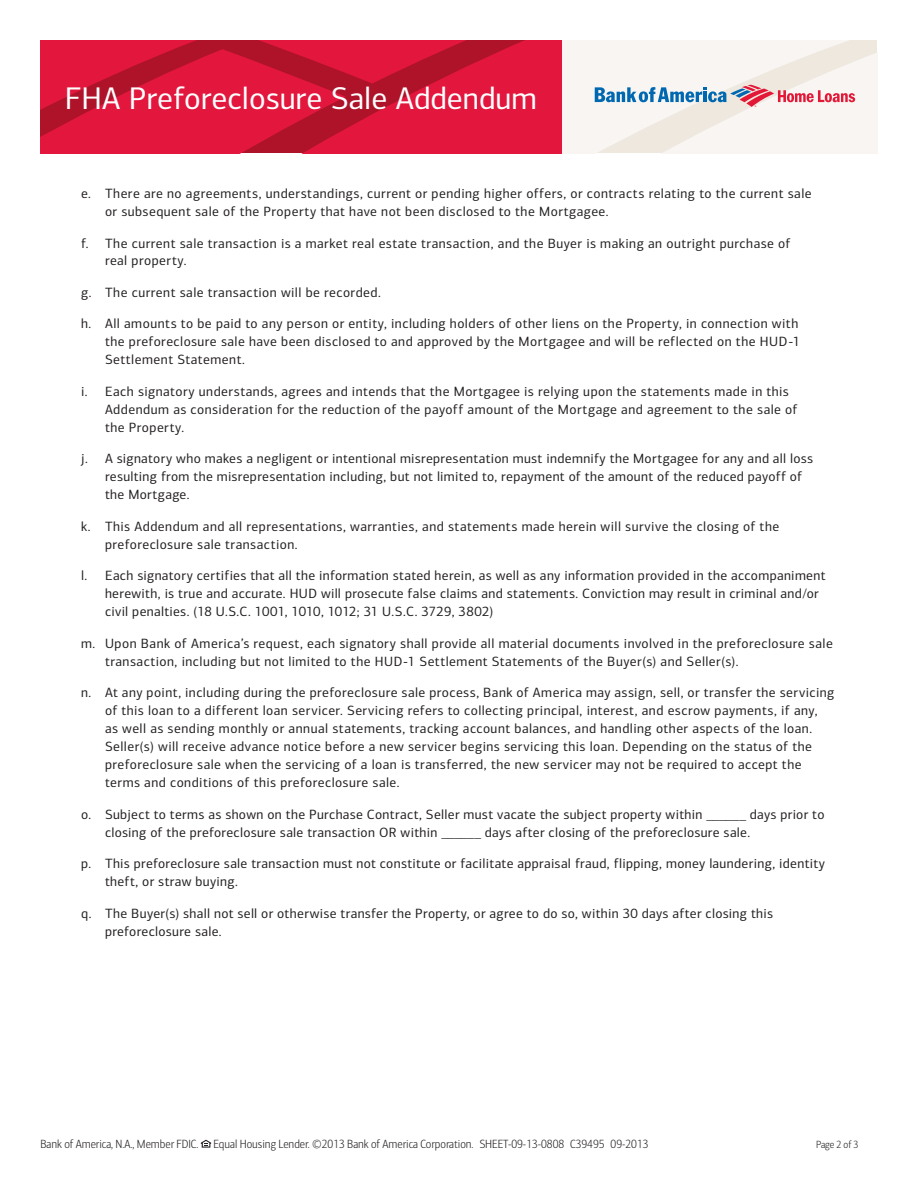
<style>
.page{position:relative;width:918px;height:1188px;background:#fff}
.page>*{position:absolute;margin:0;border:0;box-sizing:border-box;transform-origin:0 0}
.t1{font:31.5px "Connections";color:#fff}
.t2{font:13.5px/18px "Connections";letter-spacing:.03em;color:#231f20}
.t3{font:300 12px "Connections Cond";color:#231f20}
.t4{font:300 10.5px "Connections Cond";color:#231f20}
</style>
<div class="page">
<svg style="left:562px;top:40px;width:316px;height:113px;fill:#f8f5f2"></svg>
<svg style="left:40px;top:40px;width:522px;height:113px;background:#d61639"></svg>
<svg style="left:595px;top:85px;width:260px;height:22px"></svg>
<svg style="left:201px;top:1140px;width:10px;height:8px"></svg>
<h1 class="t1" style="left:65px;top:79px;width:474px">FHA Preforeclosure Sale Addendum</h1>
<p class="t2" style="left:105px;top:184px;width:708px;text-indent:-24px">e. There are no agreements, understandings, current or pending higher offers, or contracts relating to the current sale or subsequent sale of the Property that have not been disclosed to the Mortgagee.</p>
<p class="t2" style="left:105px;top:234px;width:687px;text-indent:-24px">f. The current sale transaction is a market real estate transaction, and the Buyer is making an outright purchase of real property.</p>
<p class="t2" style="left:81px;top:283px;width:302px">g. The current sale transaction will be recorded.</p>
<p class="t2" style="left:105px;top:315px;width:697px;text-indent:-24px">h. All amounts to be paid to any person or entity, including holders of other liens on the Property, in connection with the preforeclosure sale have been disclosed to and approved by the Mortgagee and will be reflected on the HUD-1<br>Settlement Statement.</p>
<p class="t2" style="left:105px;top:382px;width:694px;text-indent:-24px">i. Each signatory understands, agrees and intends that the Mortgagee is relying upon the statements made in this<br>Addendum as consideration for the reduction of the payoff amount of the Mortgage and agreement to the sale of the Property.</p>
<p class="t2" style="left:105px;top:450px;width:710px;text-indent:-24px">j. A signatory who makes a negligent or intentional misrepresentation must indemnify the Mortgagee for any and all loss resulting from the misrepresentation including, but not limited to, repayment of the amount of the reduced payoff of the Mortgage.</p>
<p class="t2" style="left:105px;top:517px;width:676px;text-indent:-24px">k. This Addendum and all representations, warranties, and statements made herein will survive the closing of the preforeclosure sale transaction.</p>
<p class="t2" style="left:105px;top:567px;width:722px;text-indent:-24px">l. Each signatory certifies that all the information stated herein, as well as any information provided in the accompaniment herewith, is true and accurate. HUD will prosecute false claims and statements. Conviction may result in criminal and/or civil penalties. (18 U.S.C. 1001, 1010, 1012; 31 U.S.C. 3729, 3802)</p>
<p class="t2" style="left:105px;top:634px;width:729px;text-indent:-24px">m. Upon Bank of America’s request, each signatory shall provide all material documents involved in the preforeclosure sale transaction, including but not limited to the HUD-1 Settlement Statements of the Buyer(s) and Seller(s).</p>
<p class="t2" style="left:105px;top:684px;width:731px;text-indent:-24px">n. At any point, including during the preforeclosure sale process, Bank of America may assign, sell, or transfer the servicing of this loan to a different loan servicer. Servicing refers to collecting principal, interest, and escrow payments, if any,<br>as well as sending monthly or annual statements, tracking account balances, and handling other aspects of the loan.<br>Seller(s) will receive advance notice before a new servicer begins servicing this loan. Depending on the status of the preforeclosure sale when the servicing of a loan is transferred, the new servicer may not be required to accept the terms and conditions of this preforeclosure sale.</p>
<p class="t2" style="left:105px;top:805px;width:721px;text-indent:-24px">o. Subject to terms as shown on the Purchase Contract, Seller must vacate the subject property within ______ days prior to closing of the preforeclosure sale transaction OR within ______ days after closing of the preforeclosure sale.</p>
<p class="t2" style="left:105px;top:855px;width:722px;text-indent:-24px">p. This preforeclosure sale transaction must not constitute or facilitate appraisal fraud, flipping, money laundering, identity theft, or straw buying.</p>
<p class="t2" style="left:105px;top:904px;width:670px;text-indent:-24px">q. The Buyer(s) shall not sell or otherwise transfer the Property, or agree to do so, within 30 days after closing this preforeclosure sale.</p>
<p class="t3" style="left:40px;top:1137px;width:610px">Bank of America, N.A., Member FDIC. Equal Housing Lender. ©2013 Bank of America Corporation. SHEET-09-13-0808 C39495 09-2013</p>
<p class="t4" style="left:816px;top:1138px;width:44px">Page 2 of 3</p>
</div>
